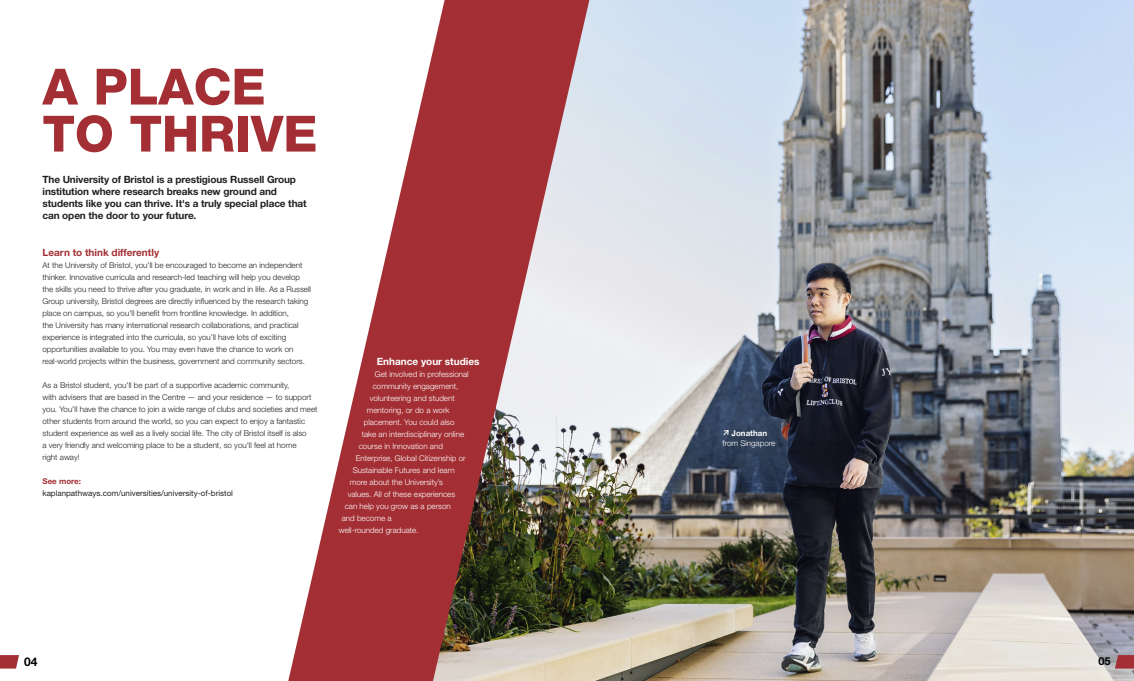
<style>
.page{position:relative;width:1134px;height:681px;background:#fff}
.page>*{position:absolute;margin:0;border:0;box-sizing:border-box;transform-origin:0 0}
.P_Title_UA{font:800 50px/47px "Helvetica Neue LT Std";color:#a32f34}
.t1{font:700 12px "Helvetica Neue LT Std";color:#000}
.t2{font:700 11px "Helvetica Neue LT Std";color:#000}
.P_Standfirst_UA{font:700 10px/12px "Helvetica Neue LT Std";letter-spacing:-.01em;color:#212020}
.P_Heading_UA{font:700 10px "Helvetica Neue LT Std";color:#a32f34}
.N_Heading_UA{font:700 10px "Helvetica Neue LT Std";color:#fff}
.P_Body_UA{font:300 8px/12px "Helvetica Neue LT Std";color:#212020}
.N_Body_UA{font:300 8px "Helvetica Neue LT Std";color:#fff}
.P_Body_UA-2{font:8px "Helvetica Neue LT Std";color:#212020}
.P_Body_UA-3{font:700 8px "Helvetica Neue LT Std";color:#a32f34}
.N_Body_UA-2{font:700 8px "Helvetica Neue LT Std";color:#fff}
</style>
<div class="page">
<img style="left:589px;top:0;width:545px;height:680px">
<svg style="left:288px;top:0;width:301px;height:680px;fill:#a32f34"></svg>
<svg style="left:722px;top:429px;width:7px;height:7px"></svg>
<svg style="left:1115px;top:654px;width:19px;height:14px"></svg>
<svg style="left:0;top:655px;width:19px;height:13px"></svg>
<p class="P_Title_UA" style="left:43px;top:63px;width:276px">A PLACE<br>TO THRIVE</p>
<p class="P_Standfirst_UA" style="left:43px;top:173px;width:266px">The University of Bristol is a prestigious Russell Group institution where research breaks new ground and students like you can thrive. It's a truly special place that can open the door to your future.</p>
<p class="P_Heading_UA" style="left:43px;top:246px;width:118px">Learn to think differently</p>
<p class="P_Body_UA" style="left:43px;top:258px;width:270px">At the University of Bristol, you'll be encouraged to become an independent thinker. Innovative curricula and research-led teaching will help you develop the skills you need to thrive after you graduate, in work and in life. As a Russell Group university, Bristol degrees are directly influenced by the research taking place on campus, so you'll benefit from frontline knowledge. In addition,<br>the University has many international research collaborations, and practical experience is integrated into the curricula, so you’ll have lots of exciting opportunities available to you. You may even have the chance to work on real-world projects within the business, government and community sectors.</p>
<p class="P_Body_UA" style="left:43px;top:378px;width:277px">As a Bristol student, you'll be part of a supportive academic community,<br>with advisers that are based in the Centre — and your residence — to support you. You'll have the chance to join a wide range of clubs and societies and meet other students from around the world, so you can expect to enjoy a fantastic student experience as well as a lively social life. The city of Bristol itself is also<br>a very friendly and welcoming place to be a student, so you'll feel at home<br>right away!</p>
<p class="P_Body_UA-3" style="left:43px;top:475px;width:40px">See more:</p>
<p class="P_Body_UA-2" style="left:43px;top:488px;width:192px">kaplanpathways.com/universities/university-of-bristol</p>
<p class="N_Heading_UA" style="left:377px;top:355px;width:104px">Enhance your studies</p>
<p class="N_Body_UA" style="left:375px;top:369px;width:95px">Get involved in professional</p>
<p class="N_Body_UA" style="left:373px;top:381px;width:87px">community engagement,</p>
<p class="N_Body_UA" style="left:370px;top:393px;width:87px">volunteering and student</p>
<p class="N_Body_UA" style="left:367px;top:405px;width:84px">mentoring, or do a work</p>
<p class="N_Body_UA" style="left:364px;top:417px;width:92px">placement. You could also</p>
<p class="N_Body_UA" style="left:362px;top:429px;width:104px">take an interdisciplinary online</p>
<p class="N_Body_UA" style="left:359px;top:441px;width:86px">course in Innovation and</p>
<p class="N_Body_UA" style="left:356px;top:453px;width:111px">Enterprise, Global Citizenship or</p>
<p class="N_Body_UA" style="left:353px;top:465px;width:103px">Sustainable Futures and learn</p>
<p class="N_Body_UA" style="left:350px;top:477px;width:95px">more about the University’s</p>
<p class="N_Body_UA" style="left:348px;top:489px;width:109px">values. All of these experiences</p>
<p class="N_Body_UA" style="left:345px;top:501px;width:108px">can help you grow as a person</p>
<p class="N_Body_UA" style="left:342px;top:513px;width:51px">and become a</p>
<p class="N_Body_UA" style="left:339px;top:525px;width:81px">well-rounded graduate.</p>
<p class="N_Body_UA-2" style="left:732px;top:428px;width:37px">Jonathan</p>
<p class="N_Body_UA" style="left:723px;top:437px;width:54px">from Singapore</p>
<h2 class="t1" style="left:24px;top:654px;width:15px">04</h2>
<h3 class="t2" style="left:1098px;top:654px;width:14px">05</h3>
</div>
